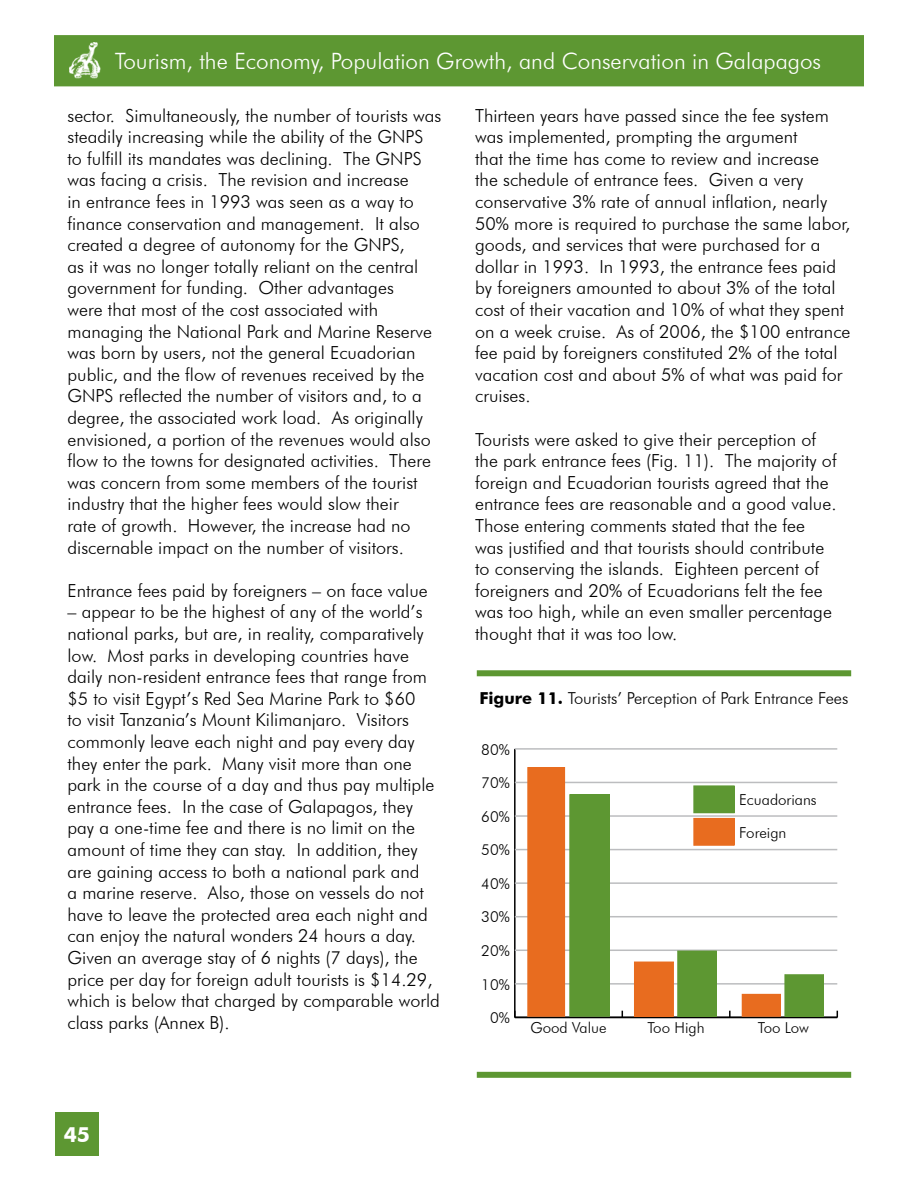
<style>
.page{position:relative;width:918px;height:1188px;background:#fff}
.page>*{position:absolute;margin:0;border:0;box-sizing:border-box;transform-origin:0 0}
.t1{font:300 22.5px "Futura BT";color:#fff}
.t2{font:700 21px "Futura BT";color:#fff}
.t3{font:300 18px/21.6px "Futura BT";color:#000}
.t4{font:300 16.5px "Futura BT";color:#000}
.t5{font:300 15.15px/32.5px "Futura BT";color:#000}
.s1{font-weight:700}
</style>
<div class="page">
<div style="left:55px;top:36px;width:808px;height:50px;background:#5d9732"></div>
<div style="left:54px;top:35px;width:810px;height:51px;border:2px solid #5d9732"></div>
<img style="left:69px;top:42px;width:32px;height:44px">
<div style="left:55px;top:1112px;width:44px;height:44px;background:#5d9732"></div>
<svg style="left:729px;top:1011px;width:2px;height:6px"></svg>
<hr style="left:514px;top:749px;width:2px;height:268px;background:#000">
<hr style="left:515px;top:1017px;width:322px;height:1px;background:#000">
<hr style="left:515px;top:983px;width:322px;height:2px;background:#bcbdbf">
<hr style="left:515px;top:950px;width:322px;height:1px;background:#bcbdbf">
<hr style="left:515px;top:916px;width:322px;height:1px;background:#bcbdbf">
<hr style="left:515px;top:882px;width:322px;height:2px;background:#bcbdbf">
<hr style="left:515px;top:849px;width:322px;height:1px;background:#bcbdbf">
<hr style="left:515px;top:815px;width:322px;height:2px;background:#bcbdbf">
<hr style="left:515px;top:782px;width:322px;height:1px;background:#bcbdbf">
<hr style="left:515px;top:748px;width:322px;height:2px;background:#bcbdbf">
<div style="left:694px;top:786px;width:40px;height:27px;background:#5d9732"></div>
<div style="left:693px;top:786px;width:42px;height:27px;border:1px solid #5d9732"></div>
<div style="left:694px;top:818px;width:40px;height:27px;background:#e86c1f"></div>
<div style="left:693px;top:818px;width:42px;height:28px;border:1px solid #e86c1f"></div>
<div style="left:528px;top:768px;width:37px;height:248px;background:#e86c1f"></div>
<div style="left:527px;top:767px;width:38px;height:250px;border:1px solid #e86c1f"></div>
<div style="left:634px;top:962px;width:39px;height:54px;background:#e86c1f"></div>
<div style="left:634px;top:962px;width:40px;height:55px;border:1px solid #e86c1f"></div>
<div style="left:742px;top:994px;width:39px;height:22px;background:#e86c1f"></div>
<div style="left:742px;top:994px;width:39px;height:23px;border:1px solid #e86c1f"></div>
<div style="left:570px;top:795px;width:39px;height:221px;background:#5d9732"></div>
<div style="left:569px;top:794px;width:41px;height:223px;border:1px solid #5d9732"></div>
<div style="left:678px;top:951px;width:38px;height:65px;background:#5d9732"></div>
<div style="left:677px;top:951px;width:40px;height:66px;border:1px solid #5d9732"></div>
<div style="left:785px;top:975px;width:39px;height:41px;background:#5d9732"></div>
<div style="left:785px;top:974px;width:39px;height:43px;border:1px solid #5d9732"></div>
<div style="left:477px;top:670px;width:374px;height:6px;background:#5d9732"></div>
<div style="left:477px;top:1072px;width:374px;height:6px;background:#5d9732"></div>
<p class="t1" style="left:115px;top:48px;width:708px">Tourism, the Economy, Population Growth, and Conservation in Galapagos</p>
<p class="t3" style="left:68px;top:104px;width:375px">sector. Simultaneously, the number of tourists was steadily increasing while the ability of the GNPS to fulfill its mandates was declining. The GNPS was facing a crisis. The revision and increase<br>in entrance fees in 1993 was seen as a way to finance conservation and management. It also created a degree of autonomy for the GNPS,<br>as it was no longer totally reliant on the central government for funding. Other advantages<br>were that most of the cost associated with managing the National Park and Marine Reserve was born by users, not the general Ecuadorian public, and the flow of revenues received by the GNPS reflected the number of visitors and, to a degree, the associated work load. As originally envisioned, a portion of the revenues would also flow to the towns for designated activities. There was concern from some members of the tourist industry that the higher fees would slow their<br>rate of growth. However, the increase had no discernable impact on the number of visitors.</p>
<p class="t3" style="left:68px;top:580px;width:362px">Entrance fees paid by foreigners – on face value</p>
<p class="t3" style="left:68px;top:601px;width:374px">– appear to be the highest of any of the world’s national parks, but are, in reality, comparatively low. Most parks in developing countries have daily non-resident entrance fees that range from $5 to visit Egypt’s Red Sea Marine Park to $60<br>to visit Tanzania’s Mount Kilimanjaro. Visitors commonly leave each night and pay every day they enter the park. Many visit more than one park in the course of a day and thus pay multiple entrance fees. In the case of Galapagos, they pay a one-time fee and there is no limit on the amount of time they can stay. In addition, they are gaining access to both a national park and<br>a marine reserve. Also, those on vessels do not have to leave the protected area each night and can enjoy the natural wonders 24 hours a day.<br>Given an average stay of 6 nights (7 days), the price per day for foreign adult tourists is $14.29, which is below that charged by comparable world class parks (Annex B).</p>
<p class="t3" style="left:475px;top:104px;width:377px">Thirteen years have passed since the fee system was implemented, prompting the argument<br>that the time has come to review and increase<br>the schedule of entrance fees. Given a very conservative 3% rate of annual inflation, nearly 50% more is required to purchase the same labor, goods, and services that were purchased for a dollar in 1993. In 1993, the entrance fees paid by foreigners amounted to about 3% of the total cost of their vacation and 10% of what they spent on a week cruise. As of 2006, the $100 entrance fee paid by foreigners constituted 2% of the total vacation cost and about 5% of what was paid for cruises.</p>
<p class="t3" style="left:475px;top:428px;width:363px">Tourists were asked to give their perception of the park entrance fees (Fig. 11). The majority of foreign and Ecuadorian tourists agreed that the entrance fees are reasonable and a good value.<br>Those entering comments stated that the fee was justified and that tourists should contribute to conserving the islands. Eighteen percent of foreigners and 20% of Ecuadorians felt the fee was too high, while an even smaller percentage thought that it was too low.</p>
<p class="t4" style="left:480px;top:688px;width:370px"><span class="s1">Figure 11 .</span> Tourists’ Perception of Park Entrance Fees</p>
<p class="t5" style="left:481px;top:733px;width:30px">80%</p>
<p class="t5" style="left:481px;top:766px;width:30px">70%</p>
<p class="t5" style="left:481px;top:800px;width:30px">60%</p>
<p class="t5" style="left:481px;top:833px;width:30px">50%</p>
<p class="t5" style="left:481px;top:867px;width:30px">40%</p>
<p class="t5" style="left:481px;top:901px;width:30px">30%</p>
<p class="t5" style="left:481px;top:934px;width:30px">20%</p>
<p class="t5" style="left:481px;top:968px;width:30px">10%</p>
<p class="t5" style="left:490px;top:1001px;width:21px">0%</p>
<p class="t5" style="left:739px;top:783px;width:79px">Ecuadorians<br>Foreign</p>
<p class="t5" style="left:530px;top:1011px;width:78px">Good Value</p>
<p class="t5" style="left:648px;top:1011px;width:59px">Too High</p>
<p class="t5" style="left:758px;top:1011px;width:53px">Too Low</p>
<p class="t2" style="left:64px;top:1122px;width:28px">45</p>
</div>
